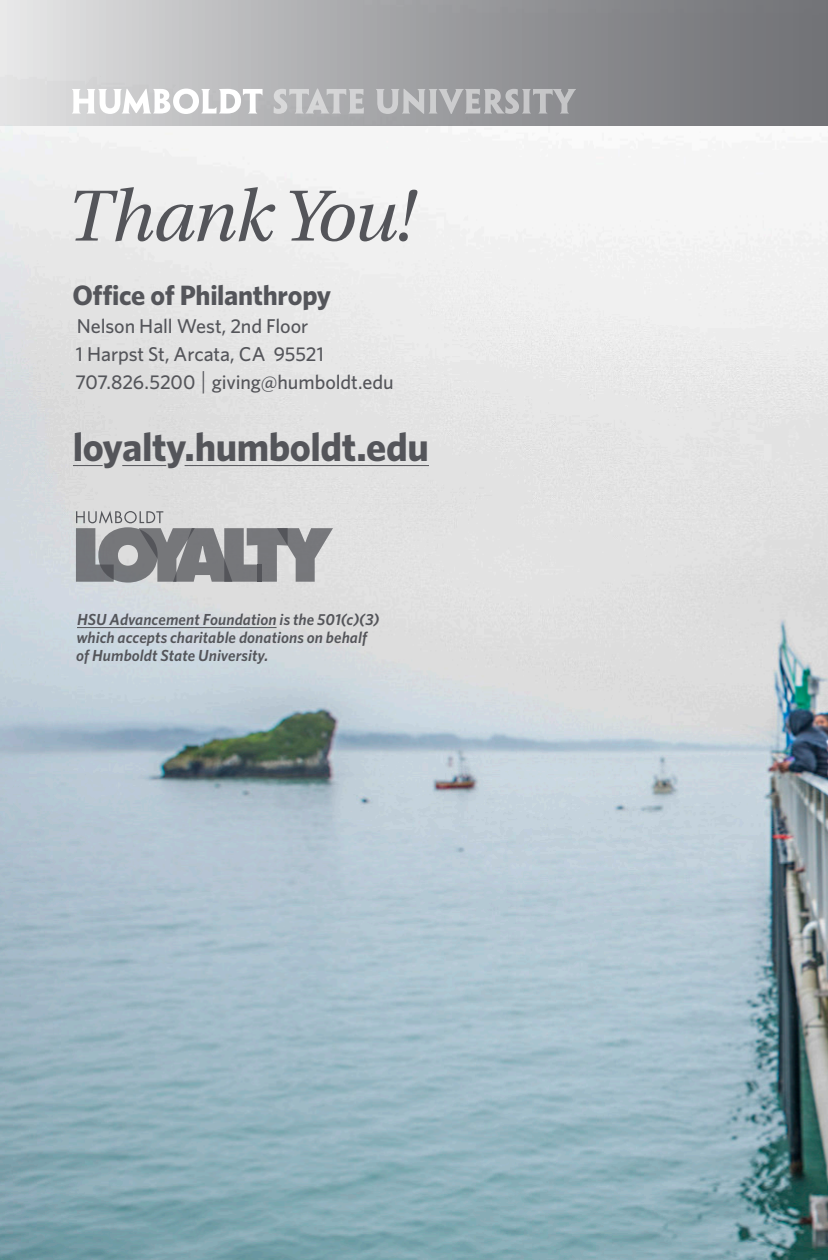
<style>
.page{position:relative;width:828px;height:1260px;background:#fff}
.page>*{position:absolute;margin:0;border:0;box-sizing:border-box;transform-origin:0 0}
.t1{font:italic 72px "Utopia";letter-spacing:-.03em;color:#54555a}
.t2{font:700 40px "Whitney";letter-spacing:-.01em;color:#54555a}
.t3{font:700 28px "Whitney";letter-spacing:-.01em;color:#54555a}
.t4{font:500 20px/28px "Whitney";letter-spacing:-.005em;color:#54555a}
.t5{font:italic 600 16px/18px "Whitney";letter-spacing:.005em;color:#54555a}
.s1{font-size:25px}
</style>
<div class="page">
<img style="left:0;top:126px;width:828px;height:1134px">
<div style="left:0;top:0;width:828px;height:126px;background:linear-gradient(to right,#dfe0e0,#696a6e)"></div>
<svg style="left:72px;top:89px;width:190px;height:25px"></svg>
<svg style="left:274px;top:89px;width:90px;height:25px;background:#c2c2c4"></svg>
<svg style="left:376px;top:89px;width:200px;height:25px;background:#afb0b2"></svg>
<hr style="left:73px;top:465px;width:30px;height:1px;background:#54555a">
<hr style="left:122px;top:465px;width:44px;height:1px;background:#54555a">
<hr style="left:185px;top:465px;width:244px;height:1px;background:#54555a">
<hr style="left:77px;top:627px;width:200px;height:1px;background:#54555a">
<svg style="left:76px;top:511px;width:257px;height:72px;background:#9d9ea0"></svg>
<h1 class="t1" style="left:64px;top:176px;width:348px">Thank You!</h1>
<h3 class="t3" style="left:72px;top:278px;width:260px">Office of Philanthropy</h3>
<p class="t4" style="left:75px;top:311px;width:320px">Nelson Hall West, 2nd Floor<br>1 Harpst St, Arcata, CA 95521<br>707.826.5200 <span class="s1">|</span> giving@humboldt.edu</p>
<h2 class="t2" style="left:73px;top:422px;width:357px">loyalty.humboldt.edu</h2>
<p class="t5" style="left:76px;top:610px;width:305px">HSU Advancement Foundation is the 501(c)(3) which accepts charitable donations on behalf of Humboldt State University.</p>
</div>
